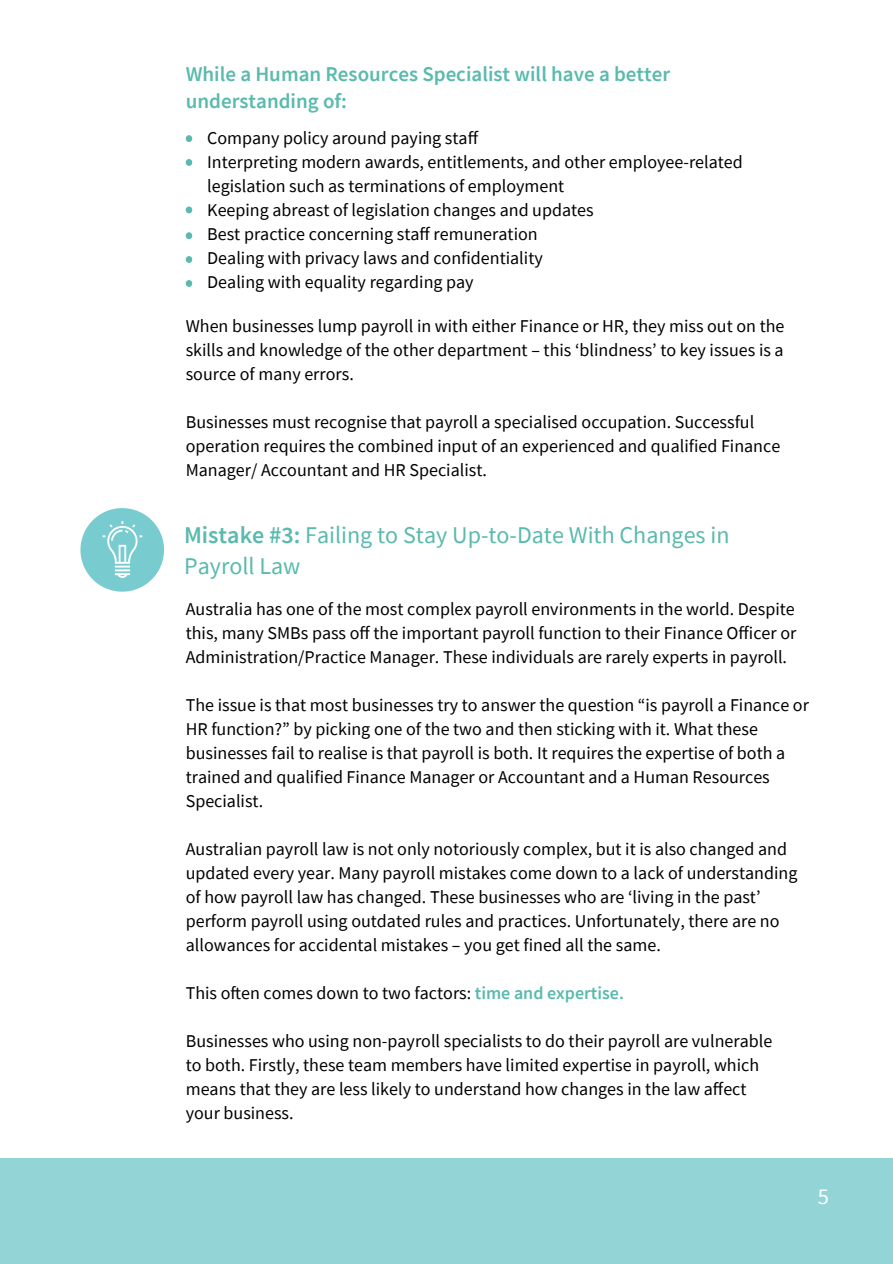
<style>
.page{position:relative;width:893px;height:1264px;background:#fff}
.page>*{position:absolute;margin:0;border:0;box-sizing:border-box;transform-origin:0 0}
.t1{font:54px/85.1px "Source Sans Pro";color:#59baad}
.t2{font:24px/30px "Source Sans Pro";color:#59baad}
.t3{font:22.5px "Source Sans Pro";color:#fff}
.t4{font:600 21px/27px "Source Sans Pro";color:#59baad}
.t5{font:18px/24px "Source Sans Pro";color:#000}
.s1{font-weight:600}
.s2{font-weight:600;color:#59baad}
</style>
<div class="page">
<div style="left:80px;top:508px;width:84px;height:83px;background:#78cccf;border-radius:50%"></div>
<img style="left:102px;top:521px;width:41px;height:56px">
<div style="left:0;top:1158px;width:892px;height:105px;background:#93d5d7"></div>
<p class="t4" style="left:186px;top:60px;width:486px">While a Human Resources Specialist will have a better understanding of:</p>
<p class="t5" style="left:207px;top:126px;width:537px">Company policy around paying staff<br>Interpreting modern awards, entitlements, and other employee-related legislation such as terminations of employment<br>Keeping abreast of legislation changes and updates<br>Best practice concerning staff remuneration<br>Dealing with privacy laws and confidentiality<br>Dealing with equality regarding pay</p>
<p class="t5" style="left:186px;top:313px;width:600px;text-align:justify">When businesses lump payroll in with either Finance or HR, they miss out on the skills and knowledge of the other department – this ‘blindness’ to key issues is a source of many errors.</p>
<p class="t5" style="left:186px;top:409px;width:596px">Businesses must recognise that payroll a specialised occupation. Successful operation requires the combined input of an experienced and qualified Finance<br>Manager/ Accountant and HR Specialist.</p>
<h1 class="t1" style="left:182px;top:107px;width:15px">·· ·</h1>
<h1 class="t1" style="left:182px;top:178px;width:15px;line-height:61.5px">· ··</h1>
<h2 class="t2" style="left:184px;top:520px;width:547px"><span class="s1">Mistake #3:</span> Failing to Stay Up-to-Date With Changes in<br>Payroll Law</h2>
<p class="t5" style="left:186px;top:596px;width:612px;text-align:justify">Australia has one of the most complex payroll environments in the world. Despite this, many SMBs pass off the important payroll function to their Finance Officer or Administration/Practice Manager. These individuals are rarely experts in payroll.</p>
<p class="t5" style="left:186px;top:692px;width:624px">The issue is that most businesses try to answer the question “is payroll a Finance or HR function?” by picking one of the two and then sticking with it. What these businesses fail to realise is that payroll is both. It requires the expertise of both a trained and qualified Finance Manager or Accountant and a Human Resources Specialist.</p>
<p class="t5" style="left:186px;top:836px;width:613px">Australian payroll law is not only notoriously complex, but it is also changed and updated every year. Many payroll mistakes come down to a lack of understanding of how payroll law has changed. These businesses who are ‘living in the past’ perform payroll using outdated rules and practices. Unfortunately, there are no allowances for accidental mistakes – you get fined all the same.</p>
<p class="t5" style="left:186px;top:980px;width:440px">This often comes down to two factors: <span class="s2">time and expertise.</span></p>
<p class="t5" style="left:186px;top:1028px;width:588px">Businesses who using non-payroll specialists to do their payroll are vulnerable to both. Firstly, these team members have limited expertise in payroll, which means that they are less likely to understand how changes in the law affect your business.</p>
<p class="t3" style="left:817px;top:1181px;width:13px">5</p>
</div>
